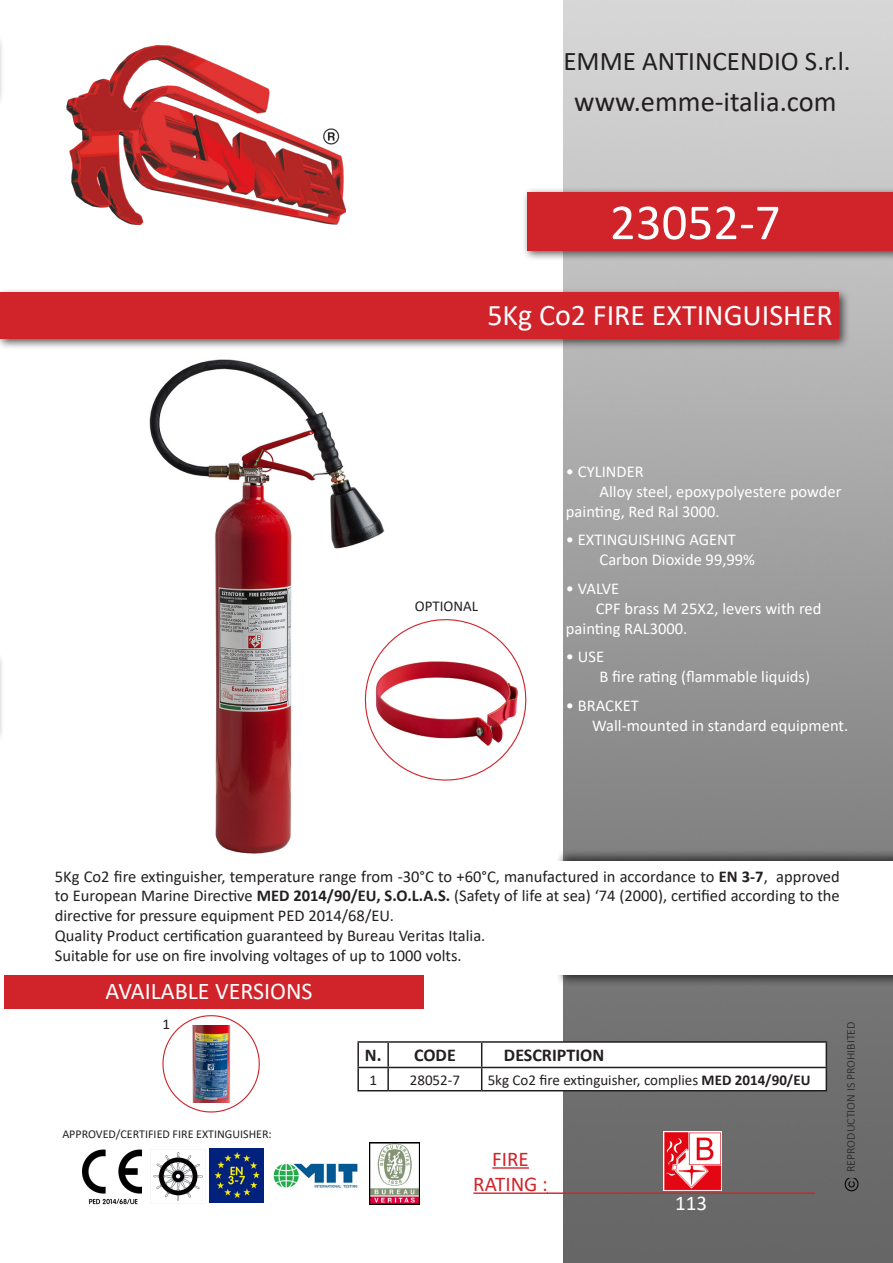
<style>
.page{position:relative;width:893px;height:1263px;background:#fff}
.page>*{position:absolute;margin:0;border:0;box-sizing:border-box;transform-origin:0 0}
.t1{font:51px "Calibri";color:#fff}
.t2{font:30px "Calibri";color:#fff}
.t3{font:28.5px "Calibri";color:#231f20}
.t4{font:27px "Calibri";color:#231f20}
.codice_tabella{font:24px "Calibri";color:#fff}
.codice_tabella-2{font:21px "Calibri";color:#d1232a}
.codice_tabella-3{font:21px "Calibri";color:#fff}
.codice_tabella-4{font:700 18px "Calibri";color:#231f20}
.codice_tabella-5{font:16.5px/19.8px "Calibri";color:#231f20;text-align:justify}
.codice_tabella-6{font:16.5px "Calibri";color:#fff}
.codice_tabella-7{font:15px "Calibri";color:#231f20}
.codice_tabella-8{font:12px "Calibri";color:#231f20}
.t5{font:300 12px "Calibri";color:#231f20}
.s1{font-weight:700}
</style>
<div class="page">
<hr style="left:0;top:651px;width:4px;height:93px;background:#f8f7f8">
<hr style="left:0;top:655px;width:1px;height:76px;background:#d2222a">
<img style="left:563px;top:0;width:330px;height:1263px">
<img style="left:67px;top:45px;width:278px;height:180px">
<div style="left:522px;top:187px;width:371px;height:75px;background:#231f20;opacity:.75"></div>
<div style="left:527px;top:192px;width:366px;height:58px;background:#d1232a"></div>
<div style="left:0;top:288px;width:850px;height:62px;background:#231f20;opacity:.75"></div>
<div style="left:0;top:293px;width:839px;height:46px;background:#d1232a"></div>
<img style="left:844px;top:1178px;width:15px;height:14px">
<div style="left:556px;top:857px;width:337px;height:130px;background:#231f20;opacity:.75"></div>
<div style="left:556px;top:849px;width:337px;height:130px;background:#231f20;opacity:.75"></div>
<div style="left:556px;top:861px;width:337px;height:114px;background:#fff"></div>
<hr style="left:0;top:33px;width:4px;height:75px;background:#231f20;opacity:.75">
<div style="left:4px;top:975px;width:420px;height:34px;background:#d1232a"></div>
<hr style="left:492px;top:1167px;width:37px;height:2px;background:#d1232a">
<hr style="left:473px;top:1192px;width:75px;height:2px;background:#d1232a">
<img style="left:369px;top:1142px;width:50px;height:63px">
<img style="left:82px;top:1149px;width:60px;height:56px">
<img style="left:209px;top:1148px;width:54px;height:54px">
<hr style="left:547px;top:1192px;width:268px;height:2px;background:#d1232a">
<img style="left:273px;top:1163px;width:85px;height:25px">
<img style="left:663px;top:1132px;width:58px;height:58px">
<img style="left:149px;top:359px;width:236px;height:495px">
<svg style="left:360px;top:614px;width:167px;height:171px"></svg>
<hr style="left:357px;top:1041px;width:31px;height:2px;background:#231f20">
<hr style="left:357px;top:1043px;width:2px;height:24px;background:#231f20">
<hr style="left:388px;top:1041px;width:94px;height:2px;background:#231f20">
<hr style="left:482px;top:1041px;width:345px;height:2px;background:#231f20">
<hr style="left:357px;top:1067px;width:31px;height:1px;background:#231f20">
<hr style="left:357px;top:1068px;width:2px;height:22px;background:#231f20">
<svg style="left:358px;top:1042px;width:469px;height:48px"></svg>
<hr style="left:357px;top:1090px;width:31px;height:1px;background:#231f20">
<hr style="left:388px;top:1090px;width:94px;height:1px;background:#231f20">
<hr style="left:482px;top:1090px;width:345px;height:1px;background:#231f20">
<img style="left:162px;top:1015px;width:98px;height:98px">
<img style="left:153px;top:1152px;width:50px;height:49px">
<h3 class="t4" style="left:563px;top:43px;width:289px">EMME ANTINCENDIO S.r.l.</h3>
<h3 class="t3" style="left:574px;top:82px;width:264px">www.emme-italia.com</h3>
<p class="t1" style="left:610px;top:187px;width:172px">23052-7</p>
<p class="t2" style="left:487px;top:294px;width:347px">5Kg Co2 FIRE EXTINGUISHER</p>
<p class="codice_tabella-7" style="left:415px;top:596px;width:65px">OPTIONAL</p>
<p class="codice_tabella-6" style="left:566px;top:460px;width:79px">• CYLINDER</p>
<p class="codice_tabella-6" style="left:599px;top:480px;width:244px">Alloy steel, epoxypolyestere powder</p>
<p class="codice_tabella-6" style="left:566px;top:500px;width:155px">painting, Red Ral 3000.</p>
<p class="codice_tabella-6" style="left:566px;top:528px;width:171px">• EXTINGUISHING AGENT</p>
<p class="codice_tabella-6" style="left:599px;top:548px;width:157px">Carbon Dioxide 99,99%</p>
<p class="codice_tabella-6" style="left:566px;top:577px;width:55px">• VALVE</p>
<p class="codice_tabella-6" style="left:596px;top:597px;width:227px">CPF brass M 25X2, levers with red</p>
<p class="codice_tabella-6" style="left:566px;top:617px;width:123px">painting RAL3000.</p>
<p class="codice_tabella-6" style="left:566px;top:645px;width:40px">• USE</p>
<p class="codice_tabella-6" style="left:599px;top:665px;width:212px">B fire rating (flammable liquids)</p>
<p class="codice_tabella-6" style="left:566px;top:694px;width:74px">• BRACKET</p>
<p class="codice_tabella-6" style="left:592px;top:714px;width:258px">Wall-mounted in standard equipment.</p>
<p class="codice_tabella-5" style="left:55px;top:866px;width:786px">5Kg Co2 fire extinguisher, temperature range from -30°C to +60°C, manufactured in accordance to <span class="s1">EN 3-7</span>, approved to European Marine Directive <span class="s1">MED 2014/90/EU, S.O.L.A.S.</span> (Safety of life at sea) ‘74 (2000), certified according to the directive for pressure equipment PED 2014/68/EU.</p>
<p class="codice_tabella-5" style="left:55px;top:925px;width:432px">Quality Product certification guaranteed by Bureau Veritas Italia.</p>
<p class="codice_tabella-5" style="left:55px;top:945px;width:408px">Suitable for use on fire involving voltages of up to 1000 volts.</p>
<p class="codice_tabella" style="left:106px;top:974px;width:209px">AVAILABLE VERSIONS</p>
<p class="codice_tabella-7" style="left:162px;top:1013px;width:9px">1</p>
<p class="codice_tabella-8" style="left:62px;top:1125px;width:211px">APPROVED/CERTIFIED FIRE EXTINGUISHER:</p>
<p class="codice_tabella-4" style="left:365px;top:1043px;width:18px">N.</p>
<p class="codice_tabella-4" style="left:414px;top:1043px;width:43px">CODE</p>
<p class="codice_tabella-4" style="left:504px;top:1043px;width:102px">DESCRIPTION</p>
<p class="codice_tabella-7" style="left:369px;top:1069px;width:9px">1</p>
<p class="codice_tabella-7" style="left:410px;top:1069px;width:52px">28052-7</p>
<p class="codice_tabella-7" style="left:488px;top:1069px;width:324px">5kg Co2 fire extinguisher, complies <span class="s1">MED 2014/90/EU</span></p>
<p class="codice_tabella-2" style="left:492px;top:1144px;width:38px">FIRE</p>
<p class="codice_tabella-2" style="left:473px;top:1169px;width:76px">RATING :</p>
<p class="codice_tabella-3" style="left:675px;top:1188px;width:33px">113</p>
<p class="t5" style="left:843px;top:1172px;width:152px;rotate:-90deg">REPRODUCTION IS PROHIBITED</p>
</div>
